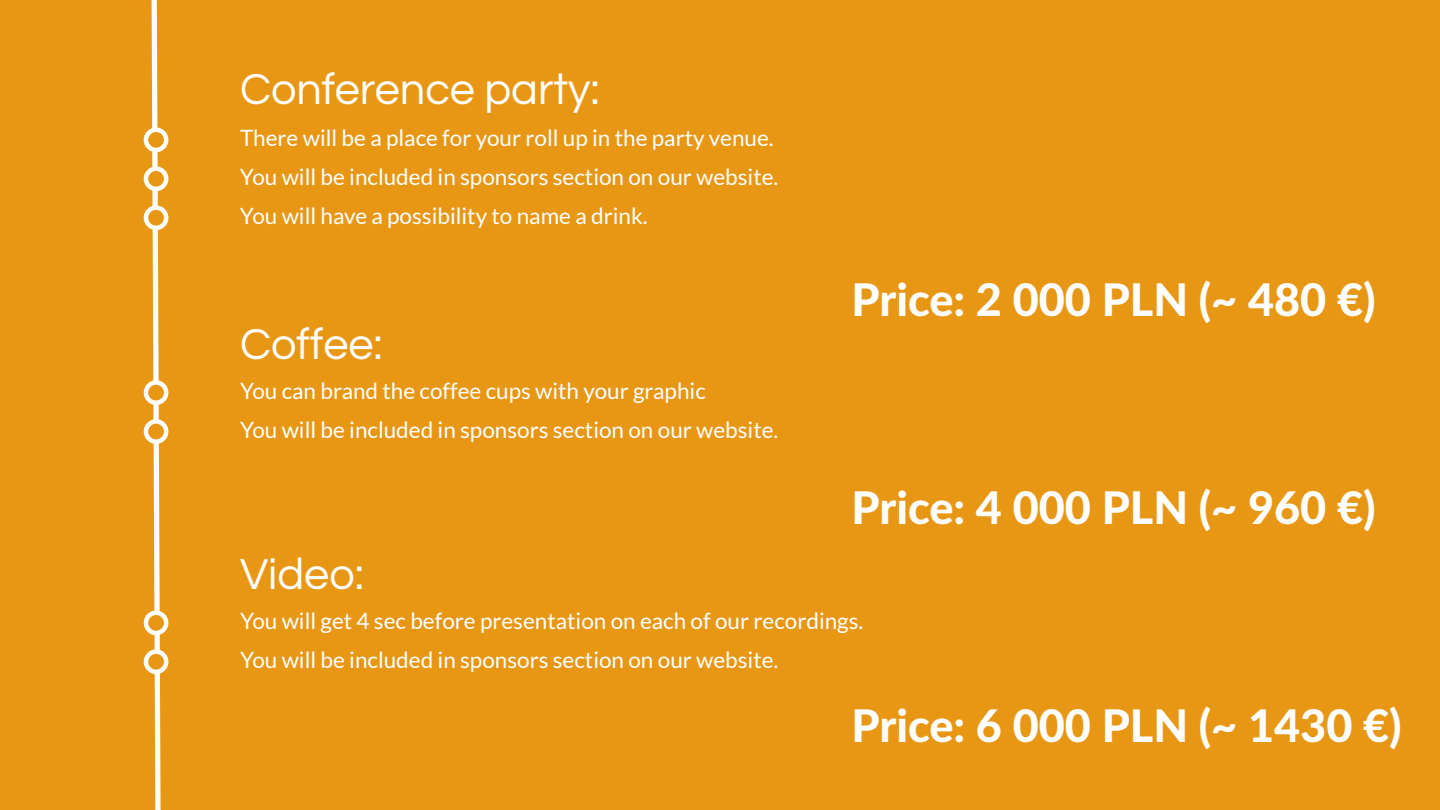
<style>
.page{position:relative;width:1440px;height:810px;background:#e89715}
.page>*{position:absolute;margin:0;border:0;box-sizing:border-box;transform-origin:0 0}
.t1{font:800 45px "Lato";color:#fff}
.t2{font:45px "Questrial";color:#fff}
.t3{font:22.5px/38.9px "Lato";color:#fff}
</style>
<div class="page">
<svg style="left:149px;top:0;width:14px;height:810px"></svg>
<div style="left:146px;top:130px;width:20px;height:20px;background:#e89715;border-radius:50%"></div>
<div style="left:144px;top:128px;width:24px;height:24px;border:4px solid #fff;border-radius:50%"></div>
<svg style="left:146px;top:208px;width:20px;height:20px"></svg>
<div style="left:144px;top:205px;width:24px;height:25px;border:4px solid #fff;border-radius:50%"></div>
<svg style="left:146px;top:169px;width:20px;height:20px"></svg>
<div style="left:144px;top:166px;width:24px;height:25px;border:4px solid #fff;border-radius:50%"></div>
<svg style="left:146px;top:382px;width:20px;height:21px"></svg>
<div style="left:144px;top:380px;width:24px;height:25px;border:4px solid #fff;border-radius:50%"></div>
<svg style="left:146px;top:421px;width:20px;height:21px"></svg>
<div style="left:144px;top:419px;width:24px;height:25px;border:4px solid #fff;border-radius:50%"></div>
<svg style="left:146px;top:613px;width:20px;height:20px"></svg>
<div style="left:144px;top:610px;width:24px;height:25px;border:4px solid #fff;border-radius:50%"></div>
<svg style="left:146px;top:652px;width:20px;height:20px"></svg>
<div style="left:144px;top:649px;width:24px;height:25px;border:4px solid #fff;border-radius:50%"></div>
<h1 class="t2" style="left:240px;top:67px;width:361px">Conference party:</h1>
<p class="t3" style="left:240px;top:119px;width:535px">There will be a place for your roll up in the party venue.</p>
<p class="t3" style="left:240px;top:157px;width:540px">You will be included in sponsors section on our website.</p>
<p class="t3" style="left:240px;top:196px;width:409px">You will have a possibility to name a drink.</p>
<h1 class="t2" style="left:240px;top:322px;width:144px">Coffee:</h1>
<p class="t3" style="left:240px;top:371px;width:540px">You can brand the coffee cups with your graphic<br>You will be included in sponsors section on our website.</p>
<h1 class="t1" style="left:851px;top:267px;width:526px">Price: 2 000 PLN (~ 480 €)</h1>
<h1 class="t1" style="left:851px;top:474px;width:526px">Price: 4 000 PLN (~ 960 €)</h1>
<h1 class="t2" style="left:240px;top:552px;width:125px">Video:</h1>
<p class="t3" style="left:240px;top:602px;width:625px">You will get 4 sec before presentation on each of our recordings.<br>You will be included in sponsors section on our website.</p>
<h1 class="t1" style="left:851px;top:693px;width:552px">Price: 6 000 PLN (~ 1430 €)</h1>
</div>
